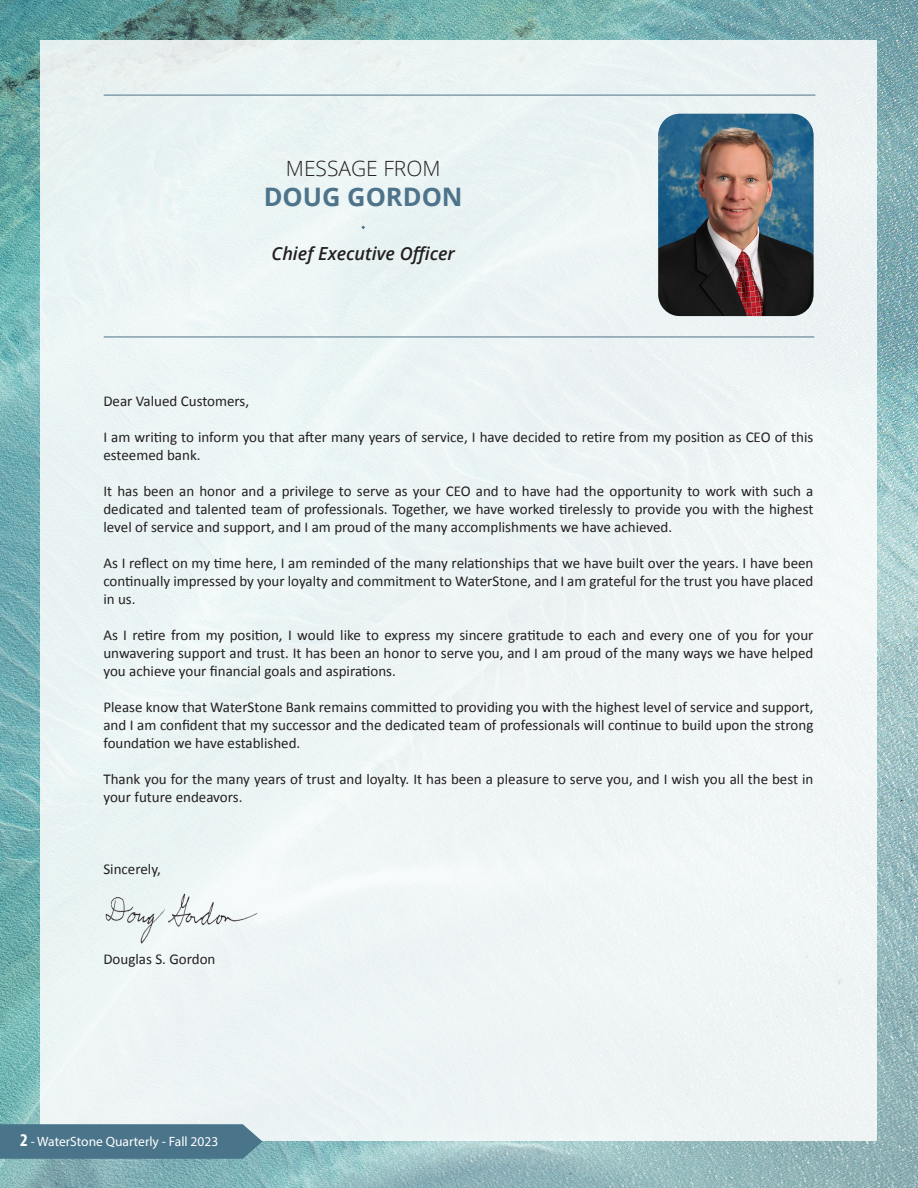
<style>
.page{position:relative;width:918px;height:1188px;background:#fff}
.page>*{position:absolute;margin:0;border:0;box-sizing:border-box;transform-origin:0 0}
.t1{font:700 25.5px "Open Sans";color:#4e748b}
.t2{font:300 21px "Open Sans";color:#231f20}
.t3{font:italic 600 18px "Open Sans";color:#231f20}
.t4{font:15px/18px "Calibri";color:#231f20;text-align:justify}
.t5{font:13.5px "Myriad Pro";color:#fff}
.s1{font-weight:700;font-stretch:condensed;font-size:18px}
</style>
<div class="page">
<img style="left:0;top:0;width:918px;height:1188px">
<div style="left:40px;top:40px;width:838px;height:1101px;background:#edf5f5"></div>
<img style="left:658px;top:114px;width:155px;height:202px">
<hr style="left:104px;top:95px;width:711px;height:1px;background:#4e748b">
<hr style="left:104px;top:337px;width:710px;height:1px;background:#4e748b">
<svg style="left:361px;top:225px;width:4px;height:4px"></svg>
<img style="left:105px;top:892px;width:154px;height:52px">
<svg style="left:0;top:1124px;width:262px;height:35px"></svg>
<p class="t2" style="left:286px;top:154px;width:156px">MESSAGE FROM</p>
<p class="t1" style="left:264px;top:178px;width:201px">DOUG GORDON</p>
<p class="t3" style="left:272px;top:241px;width:185px">Chief Executive Officer</p>
<p class="t4" style="left:103px;top:392px;width:147px">Dear Valued Customers,</p>
<p class="t4" style="left:103px;top:428px;width:712px">I am writing to inform you that after many years of service, I have decided to retire from my position as CEO of this esteemed bank.</p>
<p class="t4" style="left:103px;top:482px;width:712px">It has been an honor and a privilege to serve as your CEO and to have had the opportunity to work with such a dedicated and talented team of professionals. Together, we have worked tirelessly to provide you with the highest level of service and support, and I am proud of the many accomplishments we have achieved.</p>
<p class="t4" style="left:103px;top:554px;width:712px">As I reflect on my time here, I am reminded of the many relationships that we have built over the years. I have been continually impressed by your loyalty and commitment to WaterStone, and I am grateful for the trust you have placed in us.</p>
<p class="t4" style="left:103px;top:626px;width:712px">As I retire from my position, I would like to express my sincere gratitude to each and every one of you for your unwavering support and trust. It has been an honor to serve you, and I am proud of the many ways we have helped you achieve your financial goals and aspirations.</p>
<p class="t4" style="left:103px;top:698px;width:712px">Please know that WaterStone Bank remains committed to providing you with the highest level of service and support, and I am confident that my successor and the dedicated team of professionals will continue to build upon the strong foundation we have established.</p>
<p class="t4" style="left:103px;top:770px;width:712px">Thank you for the many years of trust and loyalty. It has been a pleasure to serve you, and I wish you all the best in your future endeavors.</p>
<p class="t4" style="left:103px;top:860px;width:59px">Sincerely,</p>
<p class="t4" style="left:103px;top:950px;width:114px">Douglas S. Gordon</p>
<p class="t5" style="left:20px;top:1133px;width:200px"><span class="s1">2</span> - WaterStone Quarterly - Fall 2023</p>
</div>
